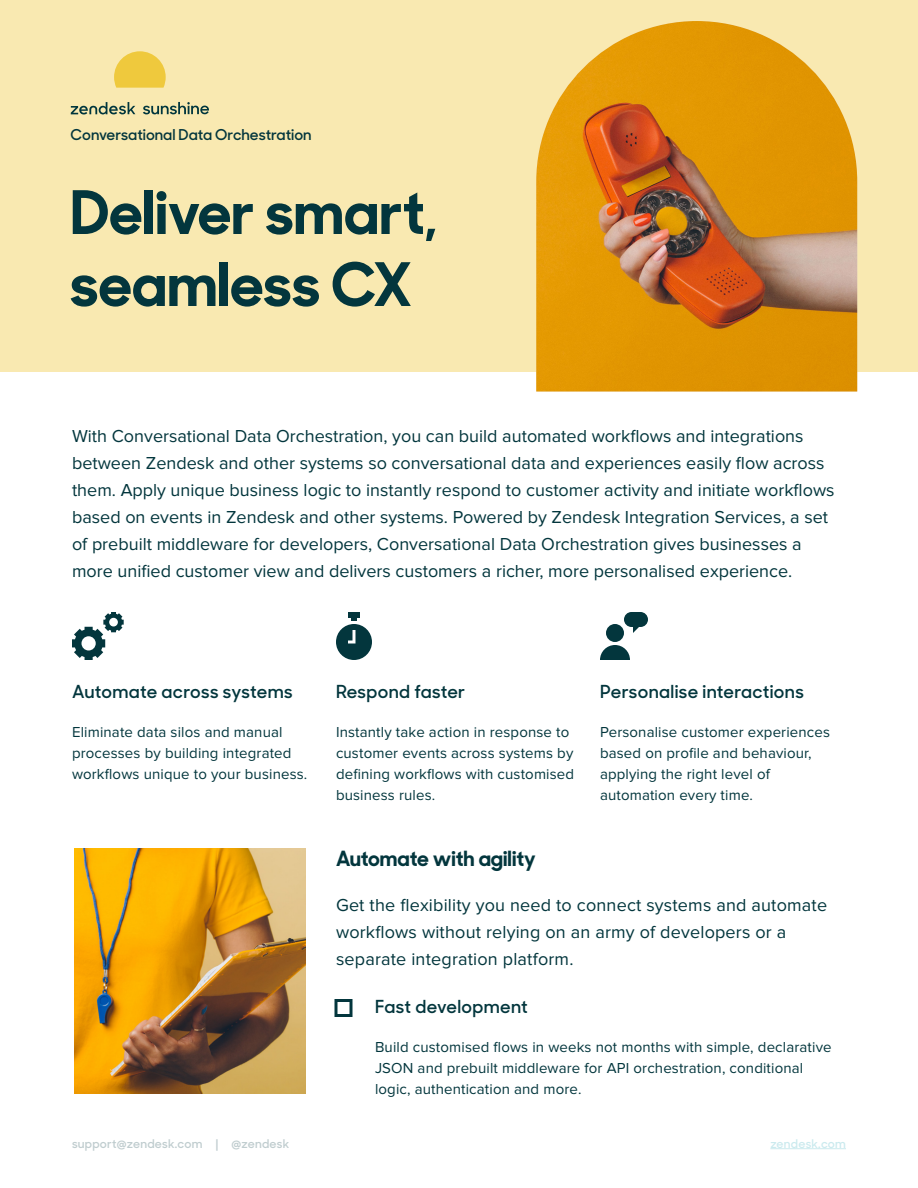
<style>
.page{position:relative;width:918px;height:1188px;background:#fff}
.page>*{position:absolute;margin:0;border:0;box-sizing:border-box;transform-origin:0 0}
.Header_2{font:700 60px/72px "Sharp Sans No 1";color:#03363d}
.Subheader_1{font:700 21px "Sharp Sans No 1";color:#03363d}
.Body_1{font:18px/27px "Proxima Nova";color:#03363d}
.Subheader_2{font:600 18px "Sharp Sans No 1";letter-spacing:.02em;color:#03363d}
.Body_2{font:15px/21px "Proxima Nova";letter-spacing:.01em;color:#03363d}
.Body_2-2{font:600 15px "Sharp Sans No 1";color:#03363d}
.t1{font:600 12px "Sharp Sans No 1";letter-spacing:.02em;color:#c0cdcf}
.t2{font:600 12px "Sharp Sans No 1";letter-spacing:.02em;color:#cbeaee}
</style>
<div class="page">
<hr style="left:770px;top:1148px;width:76px;height:1px;background:#cbeaee">
<div style="left:0;top:0;width:918px;height:371px;background:#f9e9b1"></div>
<img style="left:536px;top:21px;width:321px;height:371px">
<div style="left:624px;top:612px;width:24px;height:15px;background:#03363d;border-radius:8px"></div>
<div style="left:606px;top:624px;width:18px;height:18px;background:#03363d;border-radius:50%"></div>
<svg style="left:600px;top:645px;width:30px;height:15px"></svg>
<svg style="left:633px;top:627px;width:6px;height:6px"></svg>
<svg style="left:336px;top:612px;width:36px;height:48px"></svg>
<svg style="left:72px;top:612px;width:52px;height:48px"></svg>
<svg style="left:114px;top:51px;width:52px;height:37px"></svg>
<svg style="left:143px;top:102px;width:66px;height:12px"></svg>
<svg style="left:71px;top:102px;width:64px;height:12px"></svg>
<img style="left:74px;top:848px;width:232px;height:246px">
<div style="left:334px;top:999px;width:18px;height:18px;border:3px solid #03363d"></div>
<p class="Body_2-2" style="left:71px;top:122px;width:243px">Conversational Data Orchestration</p>
<p class="Header_2" style="left:70px;top:171px;width:368px">Deliver smart, seamless CX</p>
<p class="Body_1" style="left:72px;top:423px;width:764px">With Conversational Data Orchestration, you can build automated workflows and integrations between Zendesk and other systems so conversational data and experiences easily flow across them. Apply unique business logic to instantly respond to customer activity and initiate workflows based on events in Zendesk and other systems. Powered by Zendesk Integration Services, a set of prebuilt middleware for developers, Conversational Data Orchestration gives businesses a more unified customer view and delivers customers a richer, more personalised experience.</p>
<p class="Subheader_2" style="left:72px;top:677px;width:222px">Automate across systems</p>
<p class="Body_2" style="left:72px;top:721px;width:237px">Eliminate data silos and manual processes by building integrated workflows unique to your business.</p>
<p class="Subheader_2" style="left:336px;top:677px;width:131px">Respond faster</p>
<p class="Body_2" style="left:336px;top:721px;width:240px">Instantly take action in response to customer events across systems by defining workflows with customised business rules.</p>
<p class="Subheader_2" style="left:600px;top:677px;width:205px">Personalise interactions</p>
<p class="Body_2" style="left:600px;top:721px;width:232px">Personalise customer experiences based on profile and behaviour, applying the right level of automation every time.</p>
<p class="Subheader_1" style="left:336px;top:841px;width:201px">Automate with agility</p>
<p class="Body_1" style="left:336px;top:892px;width:493px">Get the flexibility you need to connect systems and automate workflows without relying on an army of developers or a separate integration platform.</p>
<p class="Subheader_2" style="left:375px;top:992px;width:154px">Fast development</p>
<p class="Body_2" style="left:375px;top:1036px;width:458px">Build customised flows in weeks not months with simple, declarative<br>JSON and prebuilt middleware for API orchestration, conditional logic, authentication and more.</p>
<p class="t1" style="left:72px;top:1134px;width:219px">support@zendesk.com | @zendesk</p>
<p class="t2" style="left:770px;top:1134px;width:77px">zendesk.com</p>
</div>
